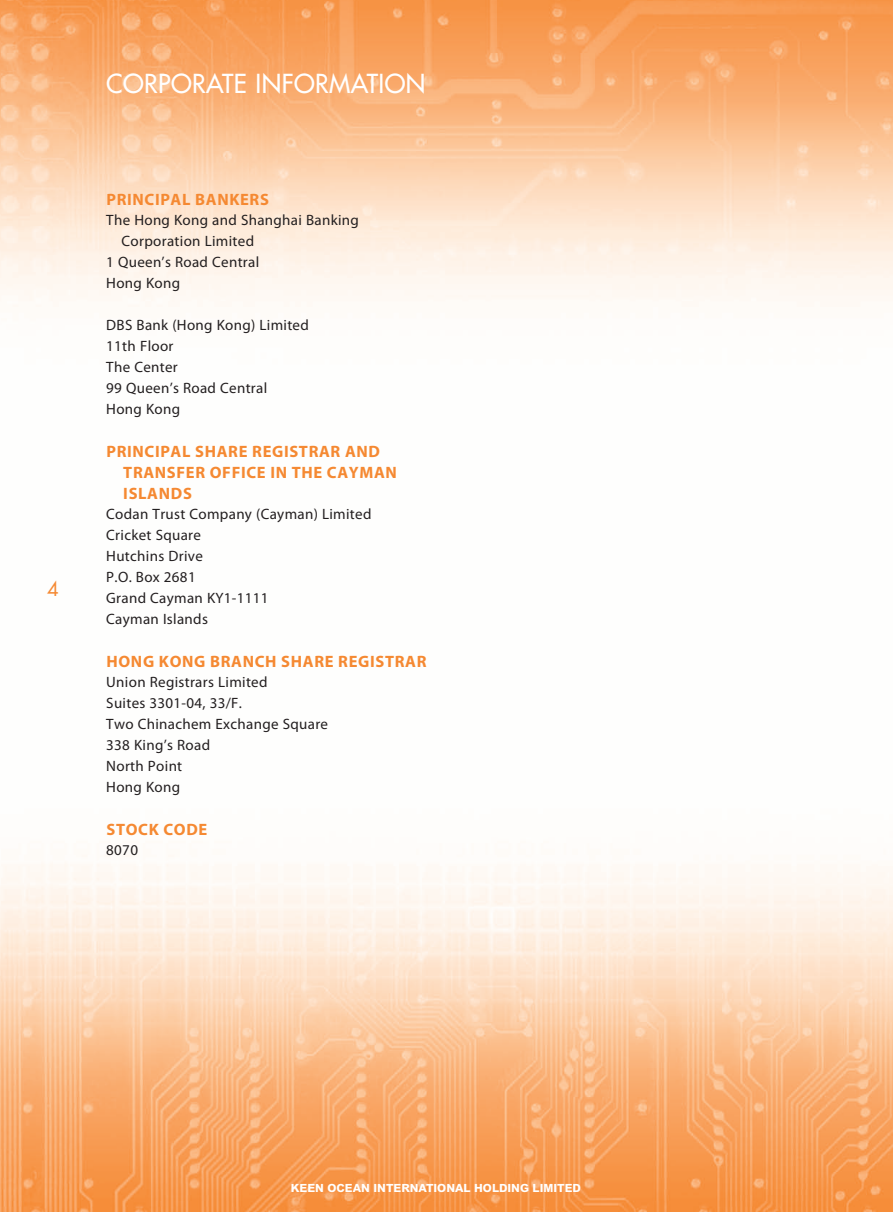
<style>
.page{position:relative;width:893px;height:1212px;background:#fff}
.page>*{position:absolute;margin:0;border:0;box-sizing:border-box;transform-origin:0 0}
.t1{font:500 25.5px "Futura Std";letter-spacing:.015em;color:#fff}
.t2{font:19.5px "Futura Std";color:#f58932}
.t3{font:700 16.5px/21px "Myriad Pro";letter-spacing:.04em;color:#f58932}
.t4{font:15px/21px "Myriad Pro";letter-spacing:.02em;color:#231f20}
.t5{font:800 11.25px "Arial MT Std";color:#fff}
</style>
<div class="page">
<img style="left:0;top:0;width:893px;height:1212px">
<h2 class="t2" style="left:47px;top:577px;width:13px">4</h2>
<h1 class="t1" style="left:106px;top:68px;width:321px">CORPORATE INFORMATION</h1>
<p class="t3" style="left:106px;top:189px;width:164px">PRINCIPAL BANKERS</p>
<p class="t4" style="left:106px;top:209px;width:254px">The Hong Kong and Shanghai Banking</p>
<p class="t4" style="left:122px;top:230px;width:134px">Corporation Limited</p>
<p class="t4" style="left:106px;top:251px;width:154px">1 Queen’s Road Central</p>
<p class="t4" style="left:106px;top:272px;width:75px">Hong Kong</p>
<p class="t4" style="left:106px;top:314px;width:204px">DBS Bank (Hong Kong) Limited<br>11th Floor<br>The Center<br>99 Queen’s Road Central<br>Hong Kong</p>
<p class="t3" style="left:123px;top:441px;width:275px;text-indent:-17px">PRINCIPAL SHARE REGISTRAR AND<br>TRANSFER OFFICE IN THE CAYMAN<br>ISLANDS</p>
<p class="t4" style="left:106px;top:503px;width:267px">Codan Trust Company (Cayman) Limited<br>Cricket Square<br>Hutchins Drive<br>P.O. Box 2681<br>Grand Cayman KY1-1111<br>Cayman Islands</p>
<p class="t3" style="left:106px;top:651px;width:321px">HONG KONG BRANCH SHARE REGISTRAR</p>
<p class="t4" style="left:106px;top:671px;width:223px">Union Registrars Limited<br>Suites 3301-04, 33/F.<br>Two Chinachem Exchange Square<br>338 King’s Road<br>North Point<br>Hong Kong</p>
<p class="t3" style="left:106px;top:819px;width:102px">STOCK CODE</p>
<p class="t4" style="left:106px;top:839px;width:33px">8070</p>
<p class="t5" style="left:291px;top:1181px;width:292px">KEEN OCEAN INTERNATIONAL HOLDING LIMITED</p>
</div>
